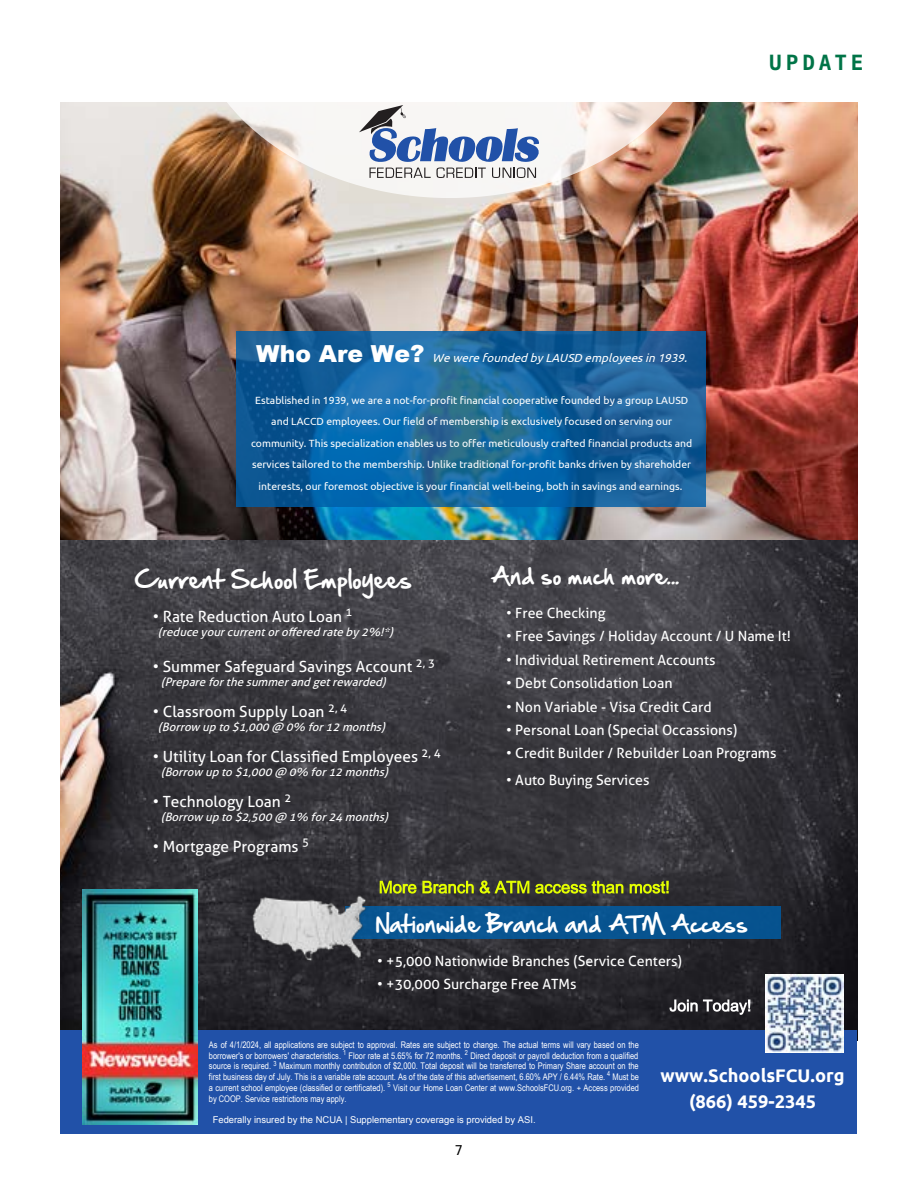
<style>
.page{position:relative;width:918px;height:1188px;background:#fff}
.page>*{position:absolute;margin:0;border:0;box-sizing:border-box;transform-origin:0 0}
.t1{font:21.9px "Hand Of Sean";color:#fff}
.t2{font:700 21px "Hack";letter-spacing:.18em;color:#007447}
.t3{font:20.7px "Hand Of Sean";color:#fff}
.t4{font:700 18.3px/25.3px "Ubuntu";color:#fff;text-align:center}
.t5{font:15.45px "Aller";color:#fff}
.t6{font:14.1px "Aller";color:#fff}
.t7{font:13.5px "Hack";color:#000}
.t8{font:italic 11.7px "Ubuntu";color:#fff}
.t9{font:italic 11.55px "Aller";color:#fff}
.t10{font:11.55px "Aller";color:#fff}
.t11{font:10.35px/21.5px "Ubuntu";color:#fff;text-align:center}
.t12{font:9.45px "Arial";color:#fff}
.t13{font:9.15px/10.8px "Arial Narrow";color:#fff;text-align:justify}
.t14{font:6.9px "Arial Narrow";color:#fff}
.s1{font-family:"Arial";font-weight:900;font-style:normal;font-size:23.4px}
</style>
<div class="page">
<img style="left:61px;top:103px;width:796px;height:437px">
<img style="left:61px;top:540px;width:796px;height:491px">
<div style="left:61px;top:1031px;width:796px;height:103px;background:#2151a8"></div>
<svg style="left:669px;top:999px;width:81px;height:16px"></svg>
<div style="left:236px;top:332px;width:470px;height:175px;background:#005ea7;opacity:.82"></div>
<img style="left:189px;top:103px;width:521px;height:95px">
<svg style="left:359px;top:105px;width:180px;height:73px"></svg>
<img style="left:765px;top:975px;width:79px;height:78px">
<div style="left:346px;top:907px;width:435px;height:32px;background:#075490"></div>
<img style="left:83px;top:890px;width:114px;height:234px">
<img style="left:245px;top:892px;width:133px;height:74px">
<svg style="left:380px;top:881px;width:289px;height:13px;background:#7b8522"></svg>
<h2 class="t2" style="left:769px;top:49px;width:96px">UPDATE</h2>
<p class="t8" style="left:256px;top:351px;width:436px"><span class="s1">W h o A r e W e ?</span> We were founded by LAUSD employeesin 1939.</p>
<p class="t11" style="left:251px;top:389px;width:443px">Established in 1939, we are a not-for-profit financial cooperative founded by a group LAUSD and LACCD employees. Our field of membership is exclusively focused on serving our community. This specialization enables us to offer meticulously crafted financial products and services tailored to the membership. Unlike traditional for-profit banks driven by shareholder interests, our foremost objective is your financial well-being, both in savings and earnings.</p>
<h1 class="t1" style="left:135px;top:560px;width:279px">Current School Employees</h1>
<h3 class="t3" style="left:491px;top:558px;width:190px">And so much more...</h3>
<p class="t10" style="left:346px;top:605px;width:8px">1</p>
<h3 class="t5" style="left:153px;top:607px;width:191px">• Rate Reduction Auto Loan</h3>
<p class="t9" style="left:158px;top:625px;width:239px">(reduceyourcurrentoroffered rateby2%!*)</p>
<h3 class="t5" style="left:153px;top:658px;width:261px">• Summer Safeguard Savings Account</h3>
<p class="t9" style="left:161px;top:675px;width:230px">(Prepareforthesummerand getrewarded)</p>
<h3 class="t5" style="left:153px;top:703px;width:173px">• Classroom Supply Loan</h3>
<p class="t9" style="left:158px;top:720px;width:232px">(Borrow up to $1,000 @ 0% for12 months)</p>
<h3 class="t5" style="left:153px;top:748px;width:267px">• Utility Loan for Classified Employees</h3>
<p class="t9" style="left:161px;top:765px;width:232px">(Borrow up to $1,000 @ 0% for12 months)</p>
<h3 class="t5" style="left:153px;top:792px;width:129px">• Technology Loan</h3>
<p class="t9" style="left:161px;top:810px;width:232px">(Borrow up to $2,500 @ 1% for24 months)</p>
<h3 class="t5" style="left:153px;top:837px;width:147px">• Mortgage Programs</h3>
<p class="t10" style="left:416px;top:655px;width:21px">2, 3</p>
<p class="t10" style="left:328px;top:700px;width:21px">2, 4</p>
<p class="t10" style="left:422px;top:745px;width:21px">2, 4</p>
<p class="t10" style="left:284px;top:790px;width:8px">2</p>
<p class="t10" style="left:302px;top:835px;width:8px">5</p>
<h3 class="t6" style="left:506px;top:604px;width:101px">• Free Checking</h3>
<h3 class="t6" style="left:506px;top:628px;width:286px">• Free Savings / Holiday Account / U Name It!</h3>
<h3 class="t6" style="left:506px;top:651px;width:211px">• Individual Retirement Accounts</h3>
<h3 class="t6" style="left:506px;top:675px;width:168px">• Debt Consolidation Loan</h3>
<h3 class="t6" style="left:506px;top:698px;width:207px">• Non Variable - Visa Credit Card</h3>
<h3 class="t6" style="left:506px;top:721px;width:233px">• Personal Loan (Special Occassions)</h3>
<h3 class="t6" style="left:506px;top:745px;width:272px">• Credit Builder / Rebuilder Loan Programs</h3>
<h3 class="t6" style="left:506px;top:771px;width:145px">• Auto Buying Services</h3>
<h3 class="t3" style="left:376px;top:905px;width:374px">Nationwide Branch and ATM Access</h3>
<h3 class="t6" style="left:377px;top:952px;width:306px">• +5,000 Nationwide Branches (Service Centers)</h3>
<h3 class="t6" style="left:377px;top:976px;width:201px">• +30,000 Surcharge Free ATMs</h3>
<p class="t13" style="left:209px;top:1039px;width:432px">As of 4/1/2024, all applications are subject to approval. Rates are subject to change. The actual terms will vary based on the borrower's or borrowers' characteristics. Floor rate at 5.65% for 72 months. Direct deposit or payroll deduction from a qualified source is required. Maximum monthly contribution of $2,000. Total deposit will be transferred to Primary Share account on the first business day of July. This is a variable rate account. As of the date of this advertisement, 6.60% APY / 6.44% Rate. Must be a current school employee (classified or certificated). Visit our Home Loan Center at www.SchoolsFCU.org. + Access provided by COOP. Service restrictions may apply.</p>
<p class="t14" style="left:343px;top:1047px;width:5px">1</p>
<p class="t14" style="left:465px;top:1047px;width:5px">2</p>
<p class="t14" style="left:274px;top:1058px;width:5px">3</p>
<p class="t14" style="left:607px;top:1069px;width:5px">4</p>
<p class="t14" style="left:388px;top:1080px;width:5px">5</p>
<p class="t12" style="left:213px;top:1113px;width:324px">Federally insured by the NCUA | Supplementary coverage is provided by ASI.</p>
<h3 class="t7" style="left:455px;top:1142px;width:10px">7</h3>
<h3 class="t4" style="left:661px;top:1063px;width:185px">www.SchoolsFCU.org (866) 459-2345</h3>
</div>
